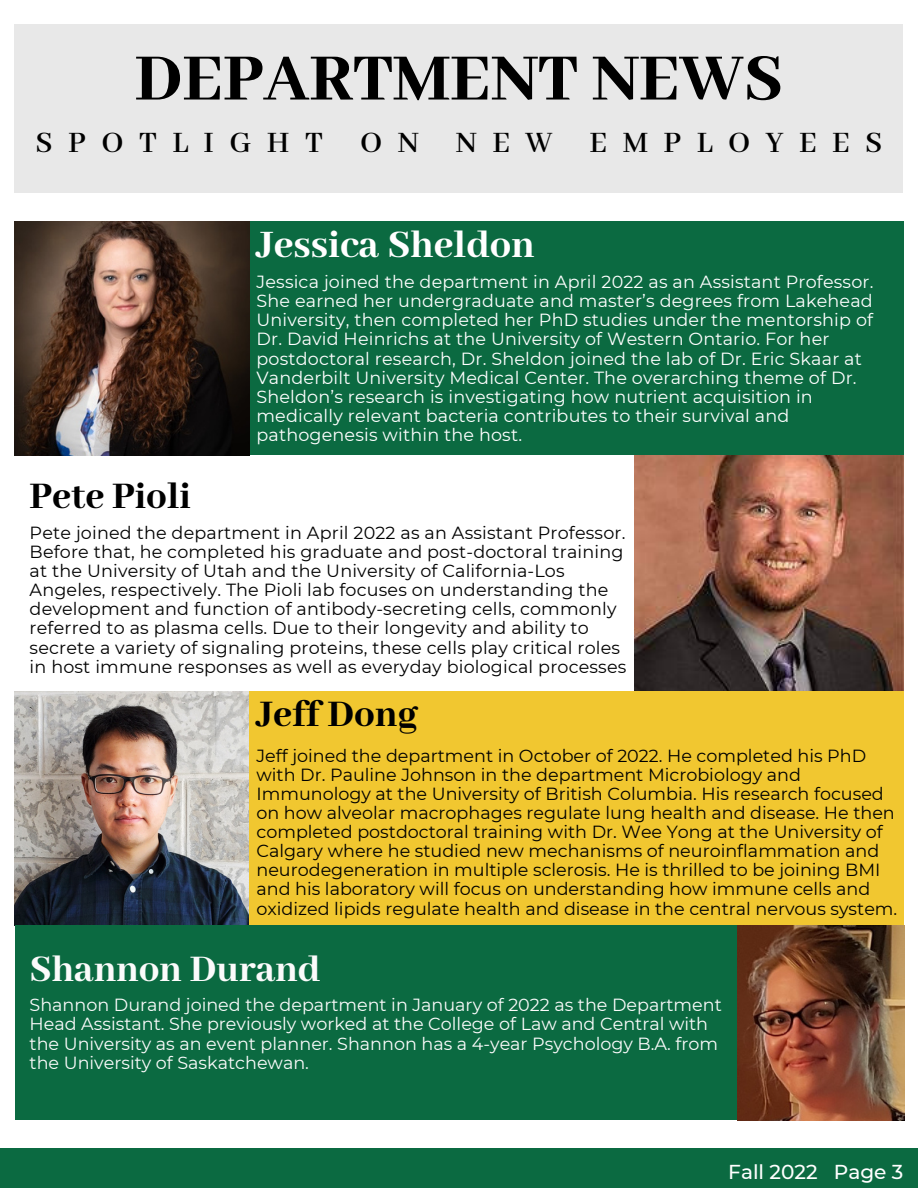
<style>
.page{position:relative;width:918px;height:1188px;background:#fff}
.page>*{position:absolute;margin:0;border:0;box-sizing:border-box;transform-origin:0 0}
.t1{font:800 73.05px "Abhaya Libre";color:#000}
.t2{font:800 42.45px "Abhaya Libre";color:#fff}
.t3{font:800 40.95px "Abhaya Libre";color:#000}
.t4{font:800 40.95px "Abhaya Libre";color:#fbfbfb}
.t5{font:600 32.25px "Abhaya Libre";letter-spacing:.48em;color:#000}
.t6{font:500 20.1px "Montserrat";color:#fff}
.t7{font:17.55px/19.2px "Montserrat";color:#000}
.t8{font:17.55px/19.2px "Montserrat";letter-spacing:.01em;color:#fff}
.t9{font:17.55px/19.2px "Montserrat";color:#fbfbfb}
</style>
<div class="page">
<img style="left:635px;top:456px;width:268px;height:236px">
<div style="left:249px;top:221px;width:655px;height:234px;background:#0b6a41"></div>
<img style="left:15px;top:221px;width:234px;height:235px">
<div style="left:225px;top:692px;width:679px;height:237px;background:#f1c730"></div>
<img style="left:15px;top:692px;width:233px;height:234px">
<div style="left:0;top:1149px;width:918px;height:39px;background:#0b6a41"></div>
<div style="left:15px;top:25px;width:888px;height:168px;background:#e8e8e8"></div>
<div style="left:15px;top:926px;width:729px;height:194px;background:#0b6a41"></div>
<img style="left:737px;top:926px;width:168px;height:194px">
<h1 class="t1" style="left:135px;top:38px;width:650px">DEPARTMENT NEWS</h1>
<h3 class="t5" style="left:36px;top:125px;width:848px">SPOTLIGHT ON NEW EMPLOYEES</h3>
<h2 class="t2" style="left:257px;top:221px;width:280px">Jessica Sheldon</h2>
<p class="t8" style="left:257px;top:272px;width:618px">Jessica joined the department in April 2022 as an Assistant Professor.<br>She earned her undergraduate and master’s degrees from Lakehead University, then completed her PhD studies under the mentorship of Dr. David Heinrichs at the University of Western Ontario. For her postdoctoral research, Dr. Sheldon joined the lab of Dr. Eric Skaar at Vanderbilt University Medical Center. The overarching theme of Dr.<br>Sheldon’s research is investigating how nutrient acquisition in medically relevant bacteria contributes to their survival and pathogenesis within the host.</p>
<h3 class="t3" style="left:30px;top:474px;width:163px">Pete Pioli</h3>
<p class="t7" style="left:30px;top:523px;width:598px">Pete joined the department in April 2022 as an Assistant Professor.<br>Before that, he completed his graduate and post-doctoral training at the University of Utah and the University of California-Los Angeles, respectively. The Pioli lab focuses on understanding the development and function of antibody-secreting cells, commonly referred to as plasma cells. Due to their longevity and ability to secrete a variety of signaling proteins, these cells play critical roles in host immune responses as well as everyday biological processes</p>
<h3 class="t3" style="left:257px;top:691px;width:163px">Jeff Dong</h3>
<p class="t7" style="left:257px;top:746px;width:642px">Jeff joined the department in October of 2022. He completed his PhD with Dr. Pauline Johnson in the department Microbiology and Immunology at the University of British Columbia. His research focused on how alveolar macrophages regulate lung health and disease. He then completed postdoctoral training with Dr. Wee Yong at the University of Calgary where he studied new mechanisms of neuroinflammation and neurodegeneration in multiple sclerosis. He is thrilled to be joining BMI and his laboratory will focus on understanding how immune cells and oxidized lipids regulate health and disease in the central nervous system.</p>
<h3 class="t4" style="left:30px;top:946px;width:293px">Shannon Durand</h3>
<p class="t9" style="left:30px;top:995px;width:694px">Shannon Durand joined the department in January of 2022 as the Department Head Assistant. She previously worked at the College of Law and Central with the University as an event planner. Shannon has a 4-year Psychology B.A. from the University of Saskatchewan.</p>
<p class="t6" style="left:728px;top:1160px;width:177px">Fall 2022 Page 3</p>
</div>
